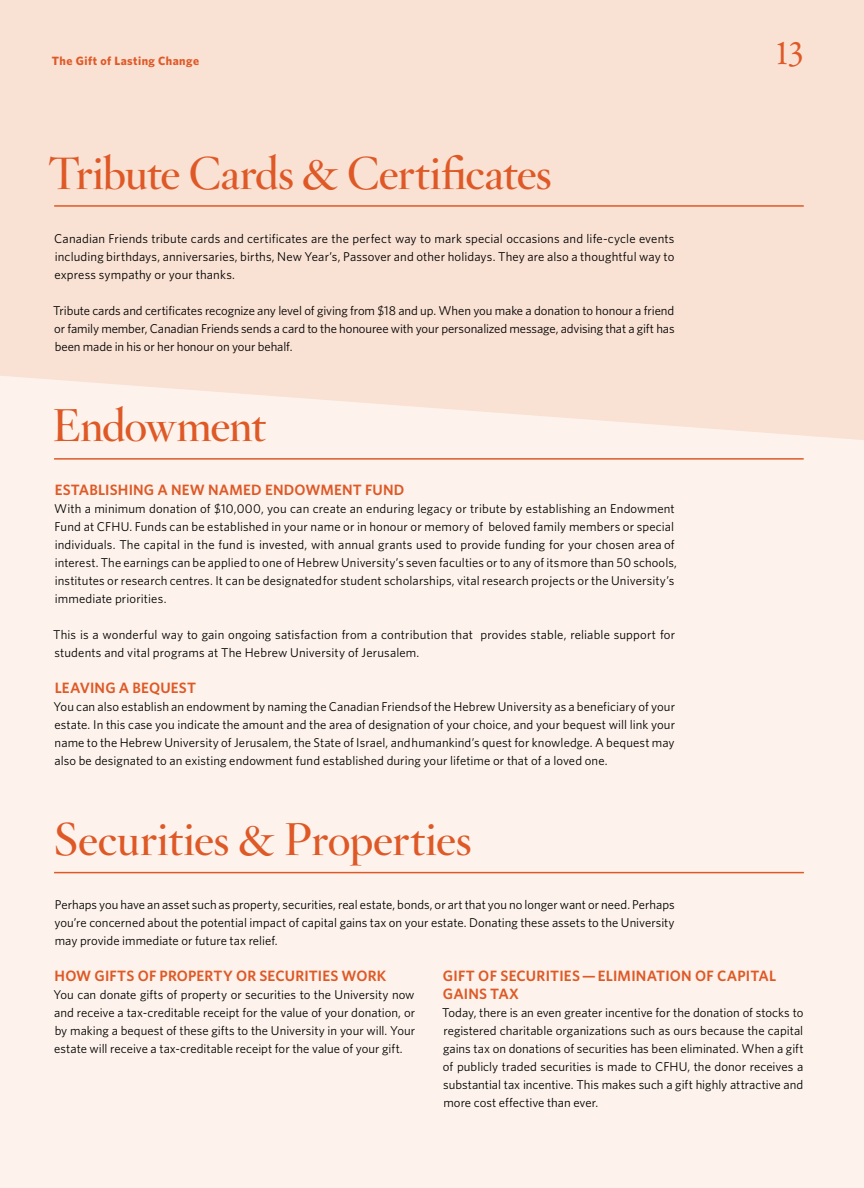
<style>
.page{position:relative;width:864px;height:1188px;background:#fff}
.page>*{position:absolute;margin:0;border:0;box-sizing:border-box;transform-origin:0 0}
.t1{font:45px "Hoefler Titling HTF Sm Roman";letter-spacing:-.015em;color:#df5927}
.t2{font:31.5px "Hoefler Text Roman Alt";color:#df5927}
.t3{font:600 15px/18px "Whitney HTF";letter-spacing:.015em;color:#df5927}
.t4{font:12.75px/18px "Whitney HTF";letter-spacing:.01em;color:#000;text-align:justify}
.t5{font:700 12px "Whitney HTF";letter-spacing:.04em;color:#df5927}
</style>
<div class="page">
<div style="left:0;top:0;width:864px;height:1188px;background:linear-gradient(to bottom,#f9e1d3,#fef9f4)"></div>
<hr style="left:54px;top:205px;width:750px;height:2px;background:#df5927">
<hr style="left:54px;top:458px;width:750px;height:2px;background:#df5927">
<hr style="left:54px;top:872px;width:750px;height:1px;background:#df5927">
<p class="t5" style="left:52px;top:53px;width:149px">The Gift of Lasting Change</p>
<h1 class="t1" style="left:48px;top:144px;width:505px">Tribute Cards &amp; Certificates</h1>
<p class="t4" style="left:54px;top:229px;width:622px">Canadian Friends tribute cards and certificates are the perfect way to mark special occasions and life-cycle events including birthdays, anniversaries, births, New Year’s, Passover and other holidays. They are also a thoughtful way to express sympathy or your thanks.</p>
<p class="t4" style="left:53px;top:301px;width:623px">Tribute cards and certificates recognize any level of giving from $18 and up. When you make a donation to honour a friend or family member, Canadian Friends sends a card to the honouree with your personalized message, advising that a gift has been made in his or her honour on your behalf.</p>
<h1 class="t1" style="left:52px;top:396px;width:216px">Endowment</h1>
<p class="t3" style="left:55px;top:480px;width:351px">ESTABLISHING A NEW NAMED ENDOWMENT FUND</p>
<p class="t4" style="left:54px;top:499px;width:624px;text-align:left">With a minimum donation of $10,000, you can create an enduring legacy or tribute by establishing an Endowment Fund at CFHU. Funds can be established in your name or in honour or memory of beloved family members or special individuals. The capital in the fund is invested, with annual grants used to provide funding for your chosen area of interest. The earnings can be applied to one of Hebrew University’s seven faculties or to any of its more than 50 schools, institutes or research centres. It can be designated for student scholarships, vital research projects or the University’s immediate priorities.</p>
<p class="t4" style="left:53px;top:625px;width:623px">This is a wonderful way to gain ongoing satisfaction from a contribution that provides stable, reliable support for students and vital programs at The Hebrew University of Jerusalem.</p>
<p class="t3" style="left:55px;top:678px;width:143px">LEAVING A BEQUEST</p>
<p class="t4" style="left:53px;top:697px;width:623px">You can also establish an endowment by naming the Canadian Friends of the Hebrew University as a beneficiary of your estate. In this case you indicate the amount and the area of designation of your choice, and your bequest will link your name to the Hebrew University of Jerusalem, the State of Israel, and humankind’s quest for knowledge. A bequest may also be designated to an existing endowment fund established during your lifetime or that of a loved one.</p>
<h2 class="t2" style="left:775px;top:39px;width:30px">13</h2>
<h1 class="t1" style="left:53px;top:810px;width:419px">Securities &amp; Properties</h1>
<p class="t4" style="left:55px;top:895px;width:622px">Perhaps you have an asset such as property, securities, real estate, bonds, or art that you no longer want or need. Perhaps you’re concerned about the potential impact of capital gains tax on your estate. Donating these assets to the University may provide immediate or future tax relief.</p>
<p class="t3" style="left:443px;top:966px;width:335px">GIFT OF SECURITIES—ELIMINATION OF CAPITAL<br>GAINS TAX</p>
<p class="t4" style="left:442px;top:1003px;width:363px">Today, there is an even greater incentive for the donation of stocks to registered charitable organizations such as ours because the capital gains tax on donations of securities has been eliminated. When a gift of publicly traded securities is made to CFHU, the donor receives a substantial tax incentive. This makes such a gift highly attractive and more cost effective than ever.</p>
<p class="t3" style="left:55px;top:966px;width:333px">HOW GIFTS OF PROPERTY OR SECURITIES WORK</p>
<p class="t4" style="left:53px;top:985px;width:363px">You can donate gifts of property or securities to the University now and receive a tax-creditable receipt for the value of your donation, or by making a bequest of these gifts to the University in your will. Your estate will receive a tax-creditable receipt for the value of your gift.</p>
</div>
